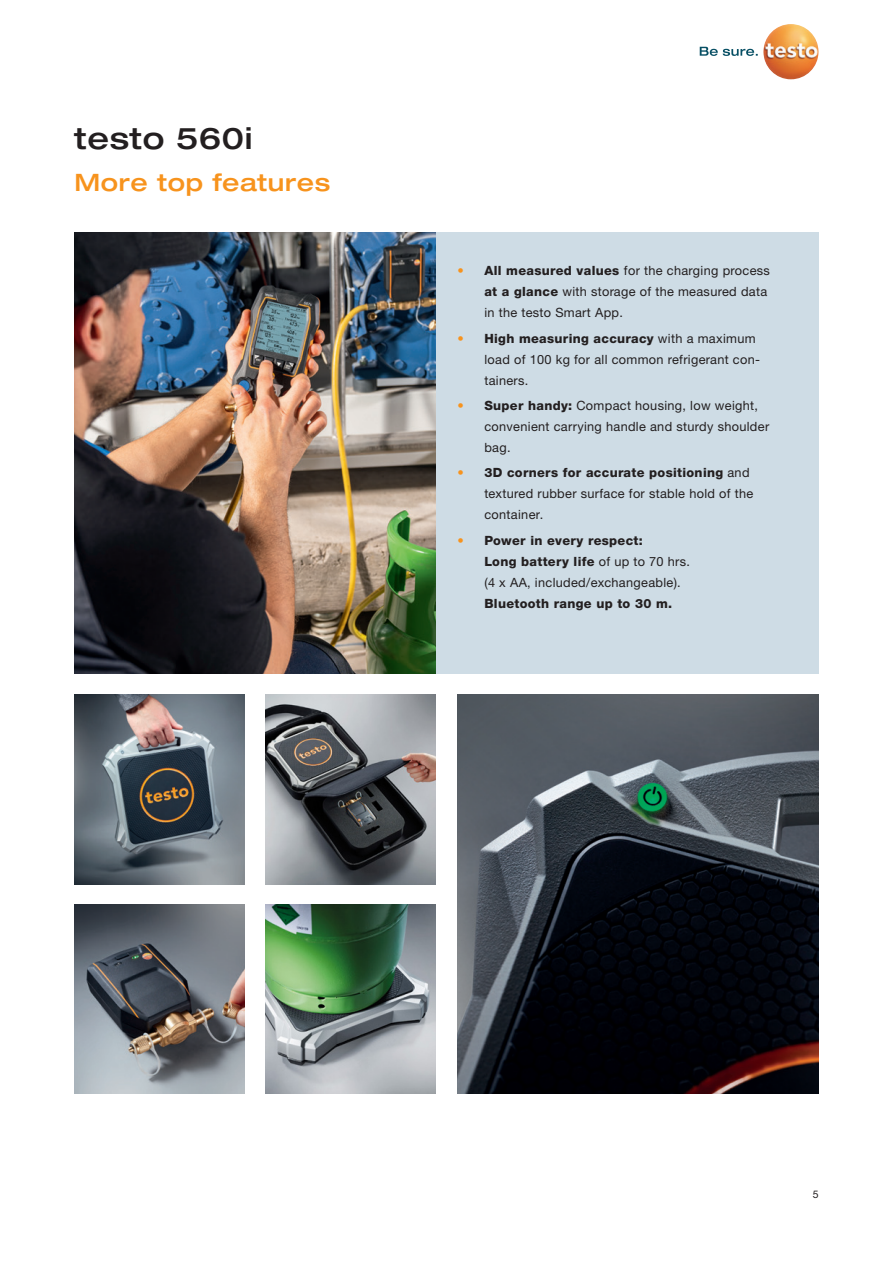
<style>
.page{position:relative;width:893px;height:1263px;background:#fff}
.page>*{position:absolute;margin:0;border:0;box-sizing:border-box;transform-origin:0 0}
.t1{font:500 expanded 30px "Helvetica Neue LTW1 G";letter-spacing:.025em;color:#231f20}
.t2{font:500 expanded 24px "Helvetica Neue LTW1 G";letter-spacing:.025em;color:#f7931d}
.t3{font:12.75px/21px "Helvetica Neue LTW1 G";letter-spacing:.025em;color:#231f20}
.t4{font:800 12.75px "Helvetica Neue LTW1 G";letter-spacing:.025em;color:#231f20}
.t5{font:10.5px "Helvetica Neue LTW1 G";color:#231f20}
.s1{color:#f7931d}
.s2{font-weight:800}
</style>
<div class="page">
<img style="left:74px;top:232px;width:362px;height:442px">
<div style="left:436px;top:232px;width:383px;height:442px;background:#cedce5"></div>
<img style="left:74px;top:905px;width:170px;height:189px">
<img style="left:266px;top:905px;width:170px;height:189px">
<img style="left:74px;top:694px;width:170px;height:190px">
<img style="left:457px;top:695px;width:362px;height:399px">
<img style="left:265px;top:694px;width:171px;height:190px">
<svg style="left:700px;top:47px;width:58px;height:9px"></svg>
<img style="left:763px;top:24px;width:56px;height:55px;border-radius:28px">
<h1 class="t1" style="left:74px;top:119px;width:180px">testo 560i</h1>
<h2 class="t2" style="left:74px;top:167px;width:257px">More top features</h2>
<p class="t3" style="left:484px;top:260px;width:287px;text-indent:-27px"><span class="s1">•</span> <span class="s2">All measured values</span> for the charging process <span class="s2">at a glance</span> with storage of the measured data in the testo Smart App.</p>
<p class="t3" style="left:484px;top:328px;width:277px;text-indent:-27px"><span class="s1">•</span> <span class="s2">High measuring accuracy</span> with a maximum load of 100 kg for all common refrigerant con&shy;tainers.</p>
<p class="t3" style="left:484px;top:395px;width:286px;text-indent:-27px"><span class="s1">•</span> <span class="s2">Super handy:</span> Compact housing, low weight, convenient carrying handle and sturdy shoulder bag.</p>
<p class="t3" style="left:484px;top:462px;width:271px;text-indent:-27px"><span class="s1">•</span> <span class="s2">3D corners for accurate positioning</span> and textured rubber surface for stable hold of the container.</p>
<p class="t3" style="left:484px;top:529px;width:207px;text-indent:-27px"><span class="s1">•</span> <span class="s2">Power in every respect:<br>Long battery life</span> of up to 70 hrs. (4 x AA, included/exchangeable).</p>
<p class="t4" style="left:484px;top:595px;width:189px">Bluetooth range up to 30 m.</p>
<p class="t5" style="left:813px;top:1188px;width:7px">5</p>
</div>
